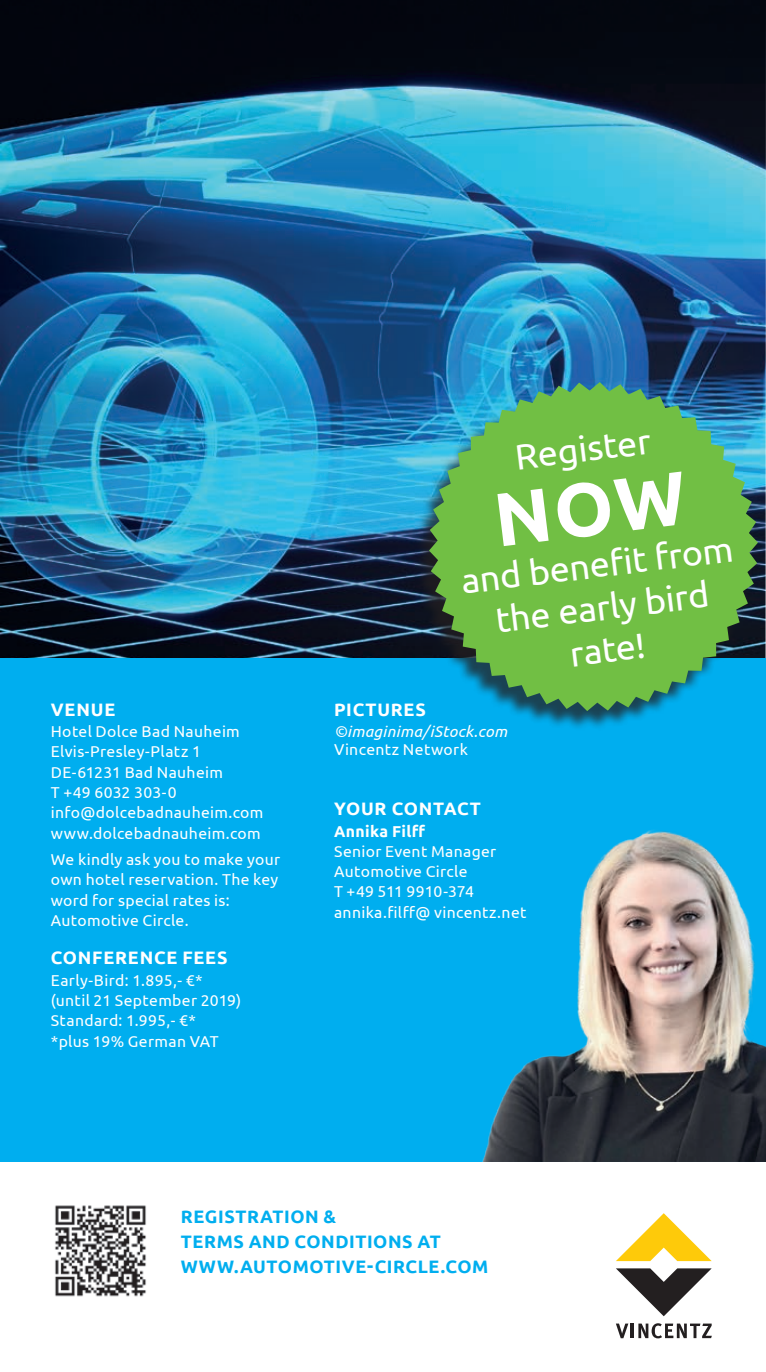
<style>
.page{position:relative;width:766px;height:1372px;background:#fff}
.page>*{position:absolute;margin:0;border:0;box-sizing:border-box;transform-origin:0 0}
.t1{font:36px/42.5px "Ubuntu";color:#fff;text-align:center}
.t2{font:700 18px/24.8px "Ubuntu";letter-spacing:.03em;color:#00aeef}
.t3{font:700 18px "Ubuntu";letter-spacing:.04em;color:#fff}
.t4{font:15.75px/20.2px "Ubuntu";letter-spacing:.02em;color:#fff}
.t5{font:italic 15.75px "Ubuntu";letter-spacing:.02em;color:#fff}
.t6{font:700 15.75px "Ubuntu";letter-spacing:.025em;color:#fff}
</style>
<div class="page">
<img style="left:0;top:0;width:765px;height:658px">
<div style="left:0;top:658px;width:765px;height:503px;background:#00aeef"></div>
<img style="left:482px;top:830px;width:283px;height:331px">
<img style="left:55px;top:1205px;width:91px;height:92px">
<svg style="left:616px;top:1323px;width:12px;height:15px"></svg>
<hr style="left:630px;top:1323px;width:3px;height:14px;background:#231f20">
<svg style="left:638px;top:1323px;width:73px;height:15px"></svg>
<svg style="left:616px;top:1268px;width:95px;height:48px"></svg>
<svg style="left:617px;top:1213px;width:94px;height:47px"></svg>
<div style="left:411px;top:387px;width:344px;height:344px;background:#231f20;opacity:.75"></div>
<svg style="left:429px;top:382px;width:328px;height:329px;background:#58ab61"></svg>
<div style="left:497px;top:471px;width:190px;height:75px;background:#71bf44"></div>
<h1 class="t1" style="left:512px;top:435px;width:138px;rotate:-7deg">Register</h1>
<p class="t3" style="left:51px;top:698px;width:66px">VENUE</p>
<p class="t4" style="left:51px;top:721px;width:214px">Hotel Dolce Bad Nauheim<br>Elvis-Presley-Platz 1<br>DE-61231 Bad Nauheim<br>T +49 6032 303-0 info@dolcebadnauheim.com www.dolcebadnauheim.com</p>
<p class="t4" style="left:51px;top:849px;width:231px">We kindly ask you to make your own hotel reservation. The key word for special rates is:<br>Automotive Circle.</p>
<p class="t3" style="left:51px;top:946px;width:178px">CONFERENCE FEES</p>
<p class="t4" style="left:51px;top:969px;width:192px">Early-Bird: 1.895,- €* (until 21 September 2019)<br>Standard: 1.995,- €*<br>*plus 19% German VAT</p>
<h1 class="t1" style="left:458px;top:559px;width:275px;rotate:-7deg">and benefi t from the early bird rate!</h1>
<p class="t3" style="left:334px;top:698px;width:93px">PICTURES</p>
<p class="t5" style="left:334px;top:722px;width:175px">©imaginima/iStock.com</p>
<p class="t4" style="left:334px;top:739px;width:135px">Vincentz Network</p>
<p class="t3" style="left:334px;top:797px;width:148px">YOUR CONTACT</p>
<p class="t6" style="left:334px;top:821px;width:93px">Annika Filff</p>
<p class="t4" style="left:334px;top:840px;width:194px">Senior Event Manager<br>Automotive Circle<br>T +49 511 9910-374 annika.filff@ vincentz.net</p>
<p class="t2" style="left:181px;top:1203px;width:309px">REGISTRATION &amp;<br>TERMS AND CONDITIONS AT<br>WWW.AUTOMOTIVE-CIRCLE.COM</p>
</div>
